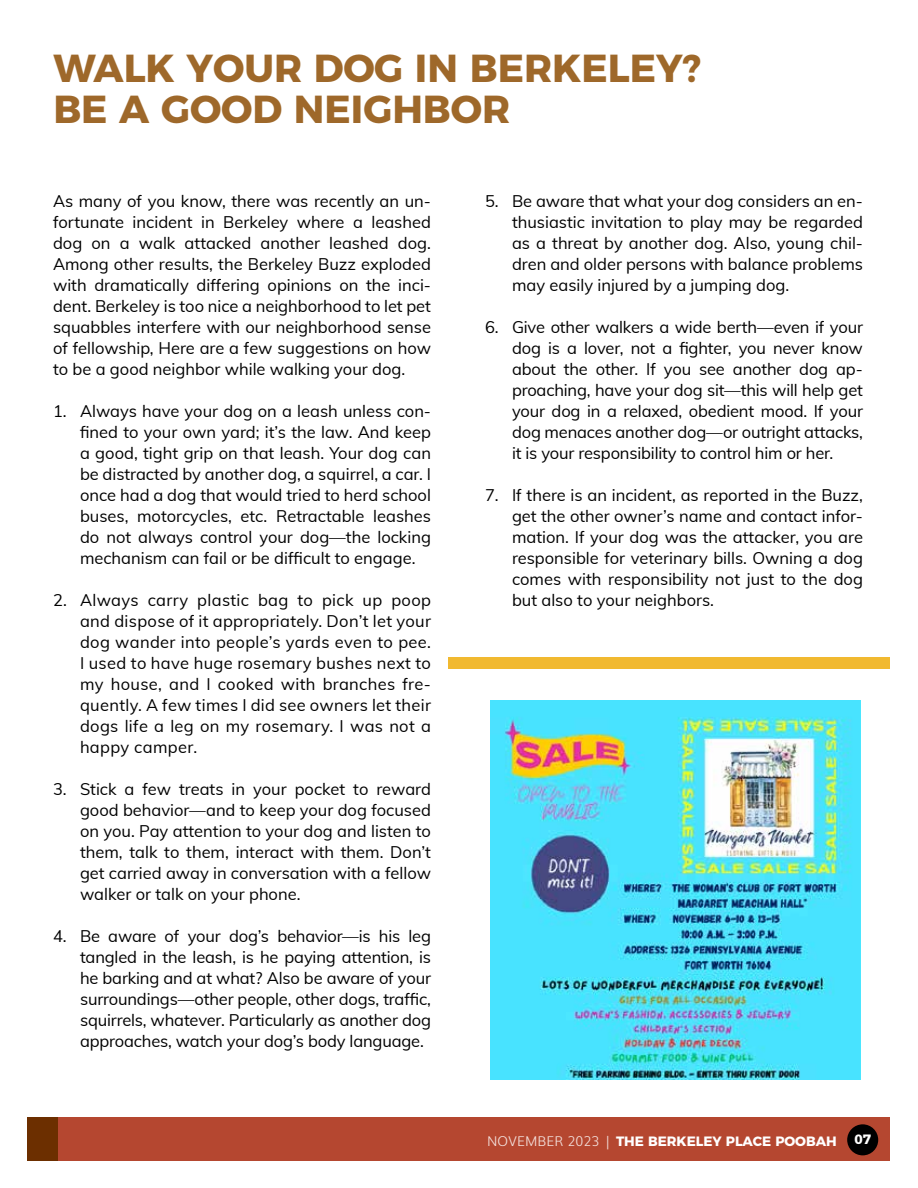
<style>
.page{position:relative;width:918px;height:1188px;background:#fff}
.page>*{position:absolute;margin:0;border:0;box-sizing:border-box;transform-origin:0 0}
.t1{font:700 39px/41.1px "Montserrat";color:#9e682a}
.t2{font:16.5px/21px "Muli";color:#000;text-align:justify}
.t3{font:700 13.5px "Montserrat";color:#fff}
.s1{font-family:"Muli";font-weight:300;color:#f3e0dc}
</style>
<div class="page">
<div style="left:30px;top:1118px;width:860px;height:43px;background:#b54730"></div>
<div style="left:847px;top:1124px;width:31px;height:31px;background:#000;border-radius:50%"></div>
<div style="left:27px;top:1118px;width:30px;height:43px;background:#6c2f00"></div>
<div style="left:448px;top:657px;width:442px;height:11px;background:#f1b930"></div>
<img style="left:491px;top:701px;width:370px;height:379px">
<h1 class="t1" style="left:53px;top:44px;width:649px">WALK YOUR DOG IN BERKELEY?<br>BE A GOOD NEIGHBOR</h1>
<p class="t2" style="left:53px;top:189px;width:380px">As many of you know, there was recently an un&shy;fortunate incident in Berkeley where a leashed dog on a walk attacked another leashed dog.<br>Among other results, the Berkeley Buzz exploded with dramatically differing opinions on the inci&shy;dent. Berkeley is too nice a neighborhood to let pet squabbles interfere with our neighborhood sense of fellowship, Here are a few suggestions on how to be a good neighbor while walking your dog.</p>
<p class="t2" style="left:80px;top:400px;width:353px;text-indent:-27px">1. Always have your dog on a leash unless con&shy;fined to your own yard; it’s the law. And keep a good, tight grip on that leash. Your dog can be distracted by another dog, a squirrel, a car. I once had a dog that would tried to herd school buses, motorcycles, etc. Retractable leashes do not always control your dog—the locking mechanism can fail or be difficult to engage.</p>
<p class="t2" style="left:80px;top:589px;width:353px;text-indent:-27px">2. Always carry plastic bag to pick up poop and dispose of it appropriately. Don’t let your dog wander into people’s yards even to pee.<br>I used to have huge rosemary bushes next to my house, and I cooked with branches fre&shy;quently. A few times I did see owners let their dogs life a leg on my rosemary. I was not a happy camper.</p>
<p class="t2" style="left:80px;top:778px;width:353px;text-indent:-27px">3. Stick a few treats in your pocket to reward good behavior—and to keep your dog focused on you. Pay attention to your dog and listen to them, talk to them, interact with them. Don’t get carried away in conversation with a fellow walker or talk on your phone.</p>
<p class="t2" style="left:80px;top:925px;width:353px;text-indent:-27px">4. Be aware of your dog’s behavior—is his leg tangled in the leash, is he paying attention, is he barking and at what? Also be aware of your surroundings—other people, other dogs, traffic, squirrels, whatever. Particularly as another dog approaches, watch your dog’s body language.</p>
<p class="t2" style="left:512px;top:190px;width:353px;text-indent:-27px">5. Be aware that what your dog considers an en&shy;thusiastic invitation to play may be regarded as a threat by another dog. Also, young chil&shy;dren and older persons with balance problems may easily injured by a jumping dog.</p>
<p class="t2" style="left:512px;top:316px;width:353px;text-indent:-27px">6. Give other walkers a wide berth—even if your dog is a lover, not a fighter, you never know about the other. If you see another dog ap&shy;proaching, have your dog sit—this will help get your dog in a relaxed, obedient mood. If your dog menaces another dog—or outright attacks, it is your responsibility to control him or her.</p>
<p class="t2" style="left:512px;top:484px;width:353px;text-indent:-27px">7. If there is an incident, as reported in the Buzz, get the other owner’s name and contact infor&shy;mation. If your dog was the attacker, you are responsible for veterinary bills. Owning a dog comes with responsibility not just to the dog but also to your neighbors.</p>
<p class="t3" style="left:487px;top:1130px;width:351px"><span class="s1">NOVEMBER 2023 |</span> THE BERKELEY PLACE POOBAH</p>
<p class="t3" style="left:854px;top:1129px;width:18px">07</p>
</div>
